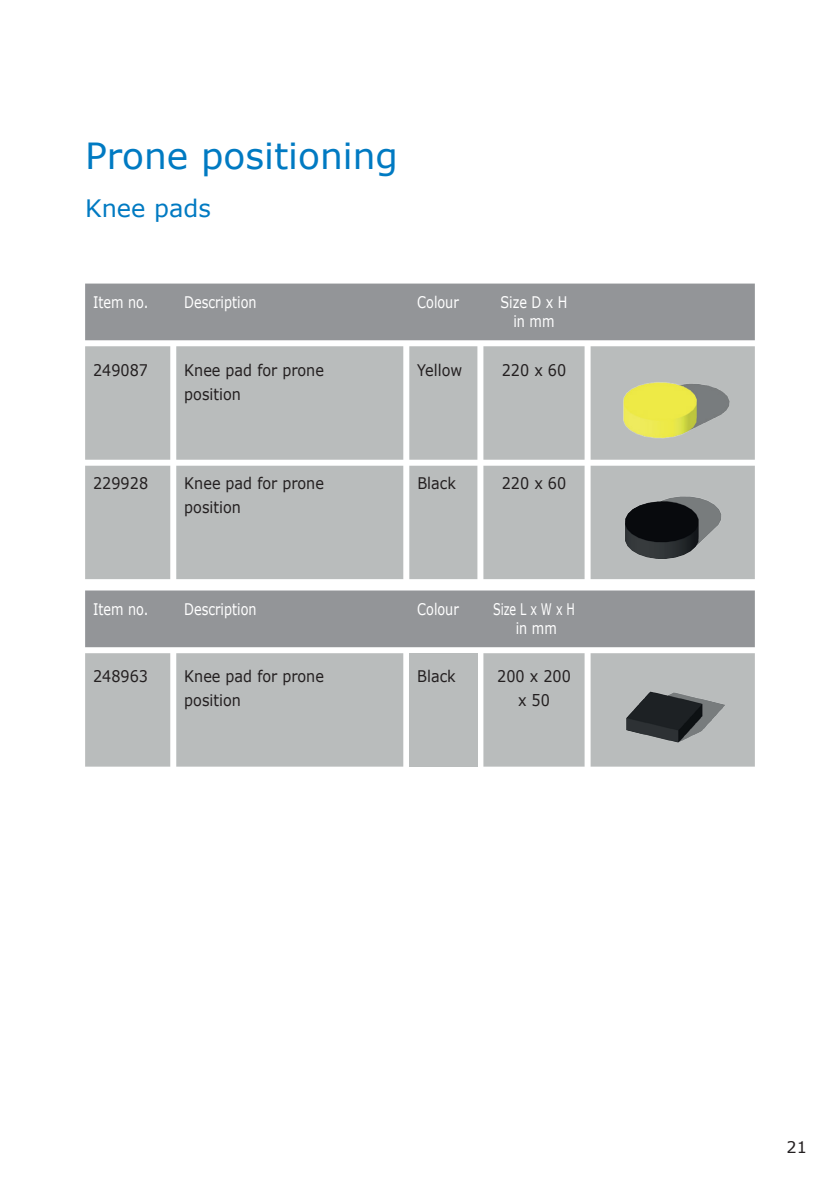
<style>
.page{position:relative;width:840px;height:1191px;background:#fff}
.page>*{position:absolute;margin:0;border:0;box-sizing:border-box;transform-origin:0 0}
.t1{font:36px "Verdana";color:#007ac2}
.t2{font:24px "Verdana";color:#007ac2}
.t3{font:16px/24px "Verdana";color:#231f20;scale:.9 1}
.t4{font:16px/19.2px "Verdana";color:#fff;text-align:center;scale:.8 1}
.t5{font:16px/19.2px "Verdana";color:#fff;text-align:center;scale:.7 1}
.t6{font:16px "Verdana";color:#231f20}
</style>
<div class="page">
<div style="left:85px;top:283px;width:669px;height:57px;background:#939598"></div>
<svg style="left:85px;top:346px;width:669px;height:233px;fill:#b9bcbc"></svg>
<div style="left:409px;top:346px;width:68px;height:233px;background:#b9bcbc"></div>
<div style="left:85px;top:590px;width:669px;height:57px;background:#939598"></div>
<div style="left:85px;top:653px;width:669px;height:113px;background:#b9bcbc"></div>
<div style="left:409px;top:653px;width:68px;height:113px;background:#b9bcbc"></div>
<img style="left:622px;top:686px;width:105px;height:61px">
<img style="left:619px;top:376px;width:115px;height:66px">
<img style="left:620px;top:492px;width:103px;height:68px">
<h1 class="t1" style="left:85px;top:133px;width:314px">Prone positioning</h1>
<h2 class="t2" style="left:85px;top:193px;width:127px">Knee pads</h2>
<p class="t4" style="left:93px;top:293px;width:71px">Item no.</p>
<p class="t4" style="left:184px;top:293px;width:92px">Description</p>
<p class="t4" style="left:417px;top:293px;width:53px">Colour</p>
<p class="t4" style="left:500px;top:293px;width:85px">Size D x H in mm</p>
<p class="t3" style="left:93px;top:358px;width:63px">249087</p>
<p class="t3" style="left:184px;top:358px;width:157px">Knee pad for prone position</p>
<p class="t3" style="left:417px;top:358px;width:51px">Yellow</p>
<p class="t3" style="left:501px;top:358px;width:73px">220 x 60</p>
<p class="t3" style="left:93px;top:472px;width:63px">229928</p>
<p class="t3" style="left:184px;top:472px;width:157px">Knee pad for prone position</p>
<p class="t3" style="left:417px;top:472px;width:44px">Black</p>
<p class="t3" style="left:501px;top:472px;width:73px">220 x 60</p>
<p class="t4" style="left:93px;top:599px;width:71px">Item no.</p>
<p class="t4" style="left:184px;top:599px;width:92px">Description</p>
<p class="t4" style="left:417px;top:599px;width:53px">Colour</p>
<p class="t5" style="left:492px;top:599px;width:118px">Size L x W x H in mm</p>
<p class="t3" style="left:93px;top:665px;width:63px">248963</p>
<p class="t3" style="left:184px;top:665px;width:157px">Knee pad for prone position</p>
<p class="t3" style="left:417px;top:665px;width:44px">Black</p>
<p class="t3" style="left:497px;top:665px;width:83px;text-align:center">200 x 200 x 50</p>
<p class="t6" style="left:786px;top:1137px;width:22px">21</p>
</div>
